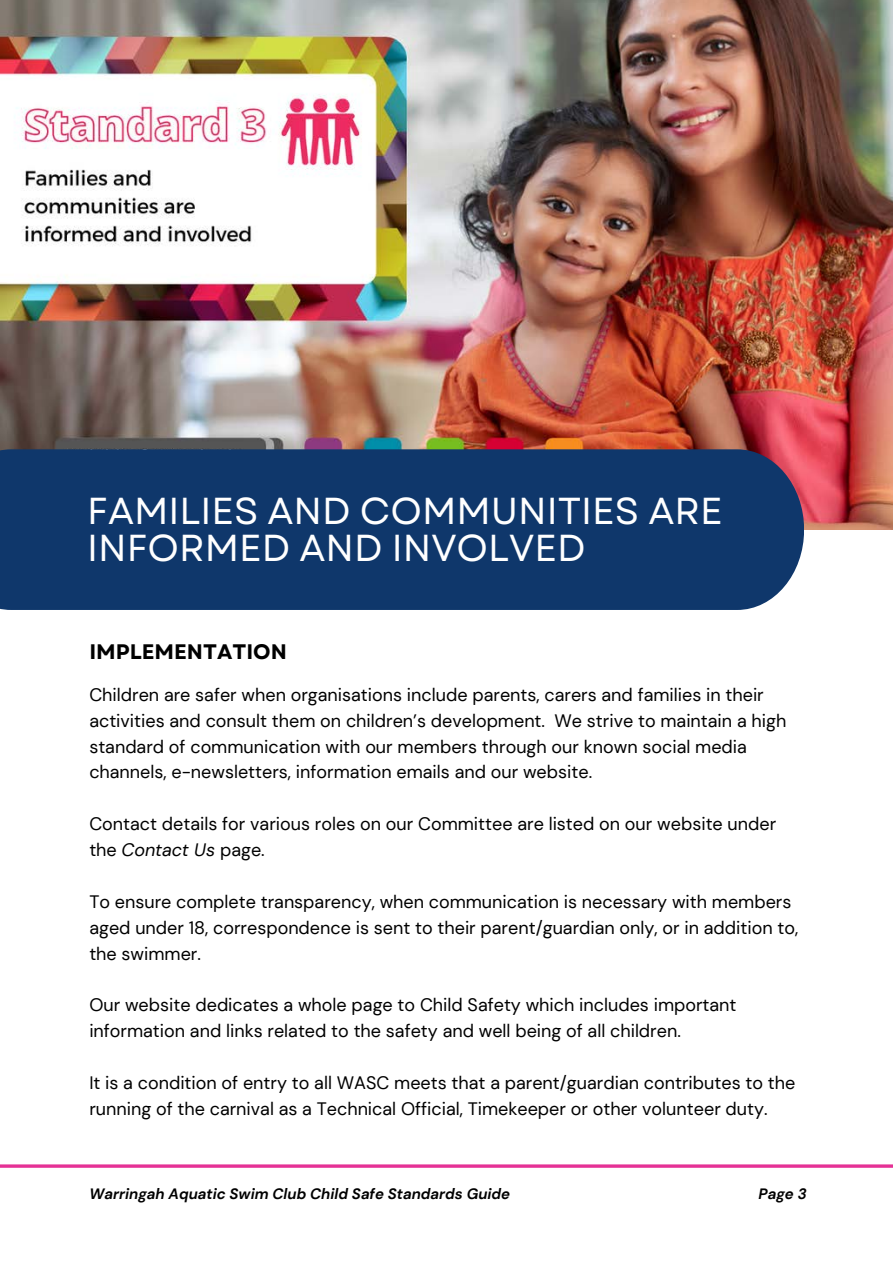
<style>
.page{position:relative;width:893px;height:1264px;background:#fff}
.page>*{position:absolute;margin:0;border:0;box-sizing:border-box;transform-origin:0 0}
.t1{font:37.5px/37.2px "Garet";color:#fff}
.t2{font:700 21px "Garet";color:#000}
.t3{font:18px/25.8px "DM Sans";color:#000}
.t4{font:italic 700 15px "DM Sans";color:#000}
.s1{font-style:italic}
</style>
<div class="page">
<img style="left:0;top:0;width:892px;height:529px">
<div style="left:0;top:449px;width:803px;height:161px;background:#0f376b"></div>
<hr style="left:0;top:1164px;width:892px;height:3px;background:#e53195">
<p class="t1" style="left:87px;top:492px;width:636px">FAMILIES AND COMMUNITIES ARE<br>INFORMED AND INVOLVED</p>
<p class="t2" style="left:89px;top:636px;width:199px">IMPLEMENTATION</p>
<h1 class="t3" style="left:89px;top:681px;width:698px">Children are safer when organisations include parents, carers and families in their activities and consult them on children’s development. We strive to maintain a high standard of communication with our members through our known social media channels, e-newsletters, information emails and our website.</h1>
<h2 class="t3" style="left:89px;top:811px;width:688px">Contact details for various roles on our Committee are listed on our website under the <span class="s1">Contact Us</span> page.</h2>
<h3 class="t3" style="left:89px;top:888px;width:710px">To ensure complete transparency, when communication is necessary with members aged under 18, correspondence is sent to their parent/guardian only, or in addition to, the swimmer.</h3>
<h3 class="t3" style="left:89px;top:992px;width:648px">Our website dedicates a whole page to Child Safety which includes important information and links related to the safety and well being of all children.</h3>
<h3 class="t3" style="left:89px;top:1070px;width:707px">It is a condition of entry to all WASC meets that a parent/guardian contributes to the running of the carnival as a Technical Official, Timekeeper or other volunteer duty.</h3>
<h3 class="t4" style="left:89px;top:1184px;width:422px">Warringah Aquatic Swim Club Child Safe Standards Guide</h3>
<h3 class="t4" style="left:758px;top:1184px;width:50px">Page 3</h3>
</div>
